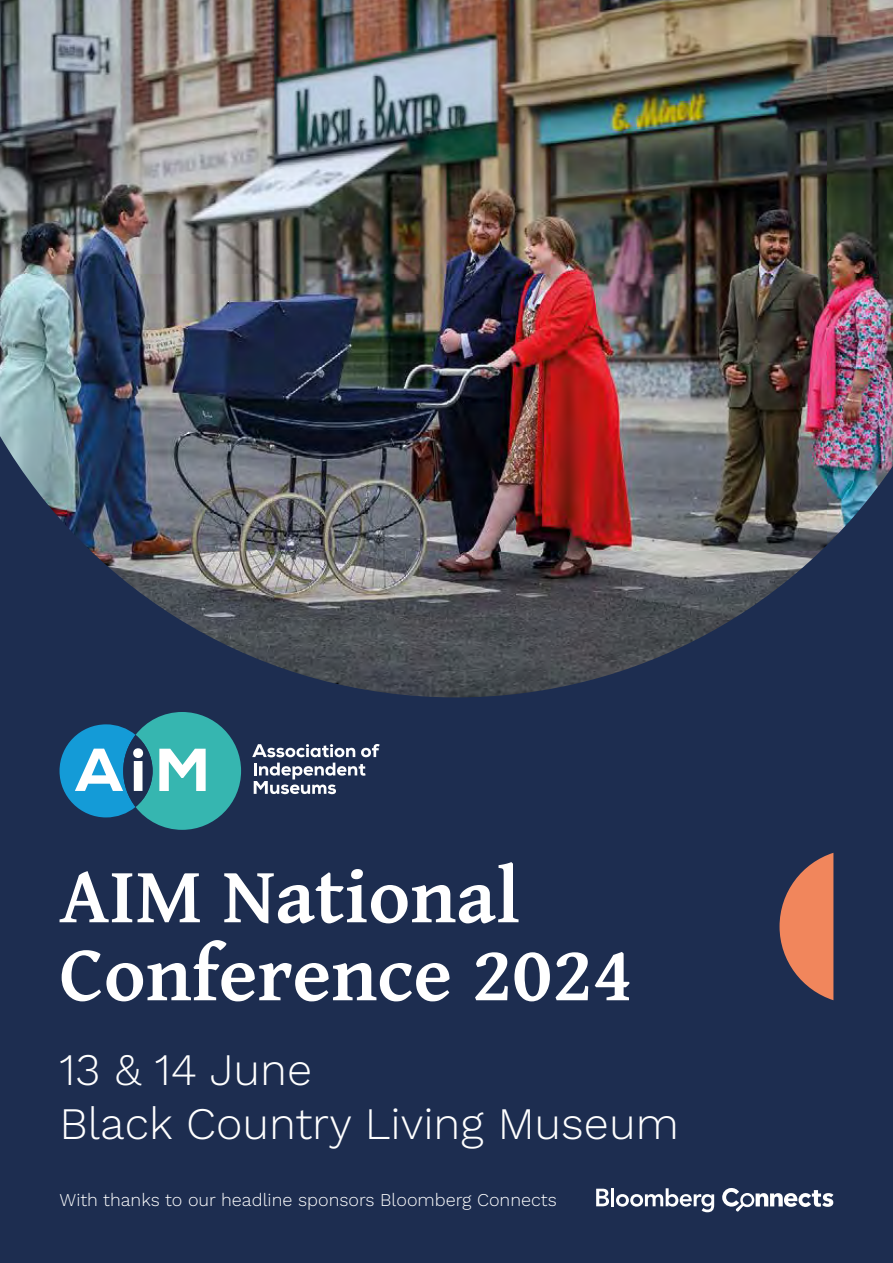
<style>
.page{position:relative;width:893px;height:1263px;background:#1d2d50}
.page>*{position:absolute;margin:0;border:0;box-sizing:border-box;transform-origin:0 0}
.t1{font:700 79.5px/78px "Gentium Basic";color:#fff}
.t2{font:45px/54px "Work Sans";color:#fff}
.t3{font:18px "Work Sans";color:#fff}
</style>
<div class="page">
<svg style="left:60px;top:712px;width:181px;height:118px"></svg>
<svg style="left:252px;top:744px;width:128px;height:50px"></svg>
<svg style="left:779px;top:853px;width:54px;height:147px"></svg>
<img style="left:0;top:0;width:893px;height:697px">
<svg style="left:596px;top:1189px;width:13px;height:17px"></svg>
<hr style="left:611px;top:1188px;width:3px;height:18px;background:#fff">
<svg style="left:616px;top:1188px;width:98px;height:24px"></svg>
<svg style="left:722px;top:1188px;width:111px;height:24px"></svg>
<h1 class="t1" style="left:60px;top:855px;width:575px">AIM National<br>Conference 2024</h1>
<h2 class="t2" style="left:60px;top:1041px;width:621px">13 &amp; 14 June<br>Black Country Living Museum</h2>
<p class="t3" style="left:60px;top:1186px;width:499px">With thanks to our headline sponsors Bloomberg Connects</p>
</div>
